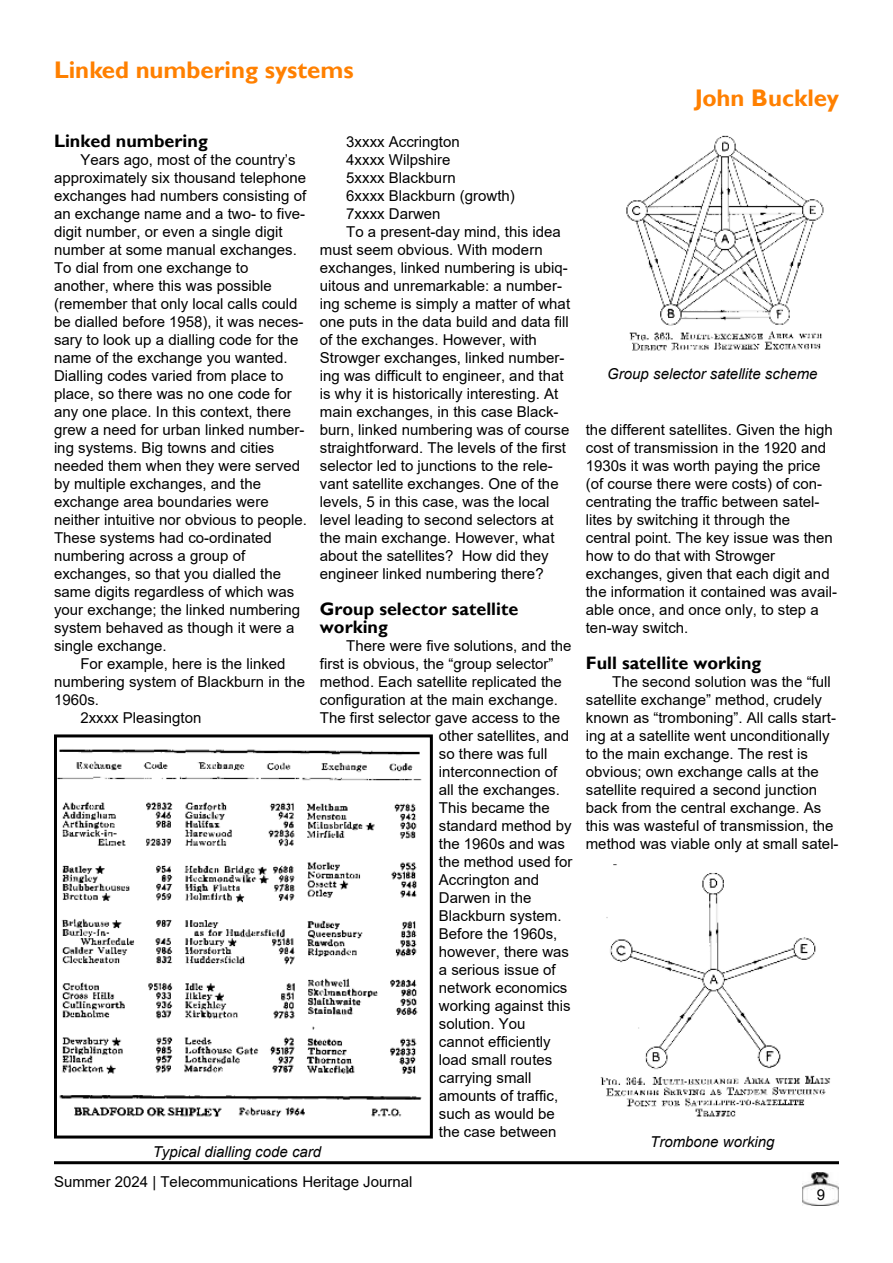
<style>
.page{position:relative;width:893px;height:1263px;background:#fff}
.page>*{position:absolute;margin:0;border:0;box-sizing:border-box;transform-origin:0 0}
.t1{font:700 24px "Gill Sans";color:#ff8000}
.t2{font:700 18px/18px "Gill Sans";color:#000}
.t3{font:15px/18px "Arial";color:#000}
.t4{font:italic 15px "Arial";color:#000}
</style>
<div class="page">
<img style="left:803px;top:1172px;width:36px;height:33px">
<hr style="left:54px;top:1161px;width:785px;height:3px;background:#000">
<img style="left:58px;top:749px;width:364px;height:368px">
<div style="left:54px;top:734px;width:379px;height:404px;border:3px solid #000"></div>
<img style="left:626px;top:135px;width:198px;height:216px">
<img style="left:600px;top:864px;width:231px;height:253px">
<h1 class="t1" style="left:54px;top:61px;width:301px">Linked numbering systems</h1>
<p class="t2" style="left:54px;top:134px;width:155px">Linked numbering</p>
<p class="t3" style="left:54px;top:152px;width:254px;text-indent:26px">Years ago, most of the country’s approximately six thousand telephone exchanges had numbers consisting of an exchange name and a two- to five&shy;digit number, or even a single digit number at some manual exchanges.<br>To dial from one exchange to another, where this was possible (remember that only local calls could be dialled before 1958), it was neces&shy;sary to look up a dialling code for the name of the exchange you wanted.<br>Dialling codes varied from place to place, so there was no one code for any one place. In this context, there grew a need for urban linked number&shy;ing systems. Big towns and cities needed them when they were served by multiple exchanges, and the exchange area boundaries were neither intuitive nor obvious to people.<br>These systems had co-ordinated numbering across a group of exchanges, so that you dialled the same digits regardless of which was your exchange; the linked numbering system behaved as though it were a single exchange.</p>
<p class="t3" style="left:80px;top:656px;width:207px">For example, here is the linked</p>
<p class="t3" style="left:54px;top:674px;width:253px">numbering system of Blackburn in the</p>
<p class="t3" style="left:54px;top:692px;width:47px">1960s.</p>
<p class="t3" style="left:80px;top:710px;width:123px">2xxxx Pleasington</p>
<p class="t3" style="left:346px;top:134px;width:115px">3xxxx Accrington</p>
<p class="t3" style="left:346px;top:152px;width:106px">4xxxx Wilpshire</p>
<p class="t3" style="left:346px;top:170px;width:111px">5xxxx Blackburn</p>
<p class="t3" style="left:346px;top:188px;width:170px">6xxxx Blackburn (growth)</p>
<p class="t3" style="left:346px;top:206px;width:96px">7xxxx Darwen</p>
<p class="t3" style="left:346px;top:224px;width:216px">To a present-day mind, this idea</p>
<p class="t3" style="left:320px;top:242px;width:224px">must seem obvious. With modern</p>
<p class="t3" style="left:320px;top:260px;width:249px">exchanges, linked numbering is ubiq-</p>
<p class="t3" style="left:320px;top:278px;width:244px">uitous and unremarkable: a number-</p>
<p class="t3" style="left:320px;top:296px;width:252px">ing scheme is simply a matter of what</p>
<p class="t3" style="left:320px;top:314px;width:250px">one puts in the data build and data fill</p>
<p class="t3" style="left:320px;top:332px;width:219px">of the exchanges. However, with</p>
<p class="t3" style="left:320px;top:350px;width:246px">Strowger exchanges, linked number-</p>
<p class="t3" style="left:320px;top:368px;width:245px">ing was difficult to engineer, and that</p>
<p class="t3" style="left:320px;top:386px;width:240px">is why it is historically interesting. At</p>
<p class="t3" style="left:320px;top:404px;width:240px">main exchanges, in this case Black-</p>
<p class="t3" style="left:320px;top:422px;width:251px">burn, linked numbering was of course</p>
<p class="t3" style="left:320px;top:440px;width:248px">straightforward. The levels of the first</p>
<p class="t3" style="left:320px;top:458px;width:234px">selector led to junctions to the rele-</p>
<p class="t3" style="left:320px;top:476px;width:240px">vant satellite exchanges. One of the</p>
<p class="t3" style="left:320px;top:494px;width:231px">levels, 5 in this case, was the local</p>
<p class="t3" style="left:320px;top:512px;width:235px">level leading to second selectors at</p>
<p class="t3" style="left:320px;top:530px;width:236px">the main exchange. However, what</p>
<p class="t3" style="left:320px;top:548px;width:230px">about the satellites? How did they</p>
<p class="t3" style="left:320px;top:566px;width:225px">engineer linked numbering there?</p>
<p class="t2" style="left:320px;top:602px;width:200px">Group selector satellite working</p>
<p class="t3" style="left:346px;top:638px;width:227px">There were five solutions, and the</p>
<p class="t3" style="left:320px;top:656px;width:235px">first is obvious, the “group selector”</p>
<p class="t3" style="left:320px;top:674px;width:243px">method. Each satellite replicated the</p>
<p class="t3" style="left:320px;top:692px;width:239px">configuration at the main exchange.</p>
<p class="t3" style="left:320px;top:710px;width:242px">The first selector gave access to the</p>
<p class="t3" style="left:439px;top:728px;width:132px">other satellites, and</p>
<p class="t3" style="left:439px;top:746px;width:110px">so there was full</p>
<p class="t3" style="left:439px;top:764px;width:120px">interconnection of</p>
<p class="t3" style="left:439px;top:782px;width:123px">all the exchanges.</p>
<p class="t3" style="left:439px;top:800px;width:112px">This became the</p>
<p class="t3" style="left:439px;top:818px;width:134px">standard method by</p>
<p class="t3" style="left:439px;top:836px;width:128px">the 1960s and was</p>
<p class="t3" style="left:439px;top:854px;width:135px">the method used for</p>
<p class="t3" style="left:439px;top:872px;width:102px">Accrington and</p>
<p class="t3" style="left:439px;top:890px;width:94px">Darwen in the</p>
<p class="t3" style="left:439px;top:908px;width:124px">Blackburn system.</p>
<p class="t3" style="left:439px;top:926px;width:120px">Before the 1960s,</p>
<p class="t3" style="left:439px;top:944px;width:132px">however, there was</p>
<p class="t3" style="left:439px;top:962px;width:118px">a serious issue of</p>
<p class="t3" style="left:439px;top:980px;width:130px">network economics</p>
<p class="t3" style="left:439px;top:998px;width:133px">working against this</p>
<p class="t3" style="left:439px;top:1016px;width:88px">solution. You</p>
<p class="t3" style="left:439px;top:1034px;width:113px">cannot efficiently</p>
<p class="t3" style="left:439px;top:1052px;width:115px">load small routes</p>
<p class="t3" style="left:439px;top:1070px;width:94px">carrying small</p>
<p class="t3" style="left:439px;top:1088px;width:121px">amounts of traffic,</p>
<p class="t3" style="left:439px;top:1106px;width:118px">such as would be</p>
<p class="t3" style="left:439px;top:1124px;width:119px">the case between</p>
<p class="t4" style="left:153px;top:1145px;width:170px">Typical dialling code card</p>
<p class="t3" style="left:54px;top:1174px;width:360px">Summer 2024 | Telecommunications Heritage Journal</p>
<h1 class="t1" style="left:695px;top:89px;width:146px">John Buckley</h1>
<p class="t4" style="left:607px;top:368px;width:212px">Group selector satellite scheme</p>
<p class="t3" style="left:586px;top:422px;width:253px">the different satellites. Given the high cost of transmission in the 1920 and 1930s it was worth paying the price (of course there were costs) of con&shy;centrating the traffic between satel&shy;lites by switching it through the central point. The key issue was then how to do that with Strowger exchanges, given that each digit and the information it contained was avail&shy;able once, and once only, to step a ten-way switch.</p>
<p class="t2" style="left:586px;top:656px;width:177px">Full satellite working</p>
<p class="t3" style="left:586px;top:674px;width:254px;text-indent:26px">The second solution was the “full satellite exchange” method, crudely known as “tromboning”. All calls start&shy;ing at a satellite went unconditionally to the main exchange. The rest is obvious; own exchange calls at the satellite required a second junction back from the central exchange. As this was wasteful of transmission, the method was viable only at small satel-</p>
<p class="t4" style="left:650px;top:1136px;width:126px">Trombone working</p>
<p class="t3" style="left:817px;top:1186px;width:10px">9</p>
</div>
